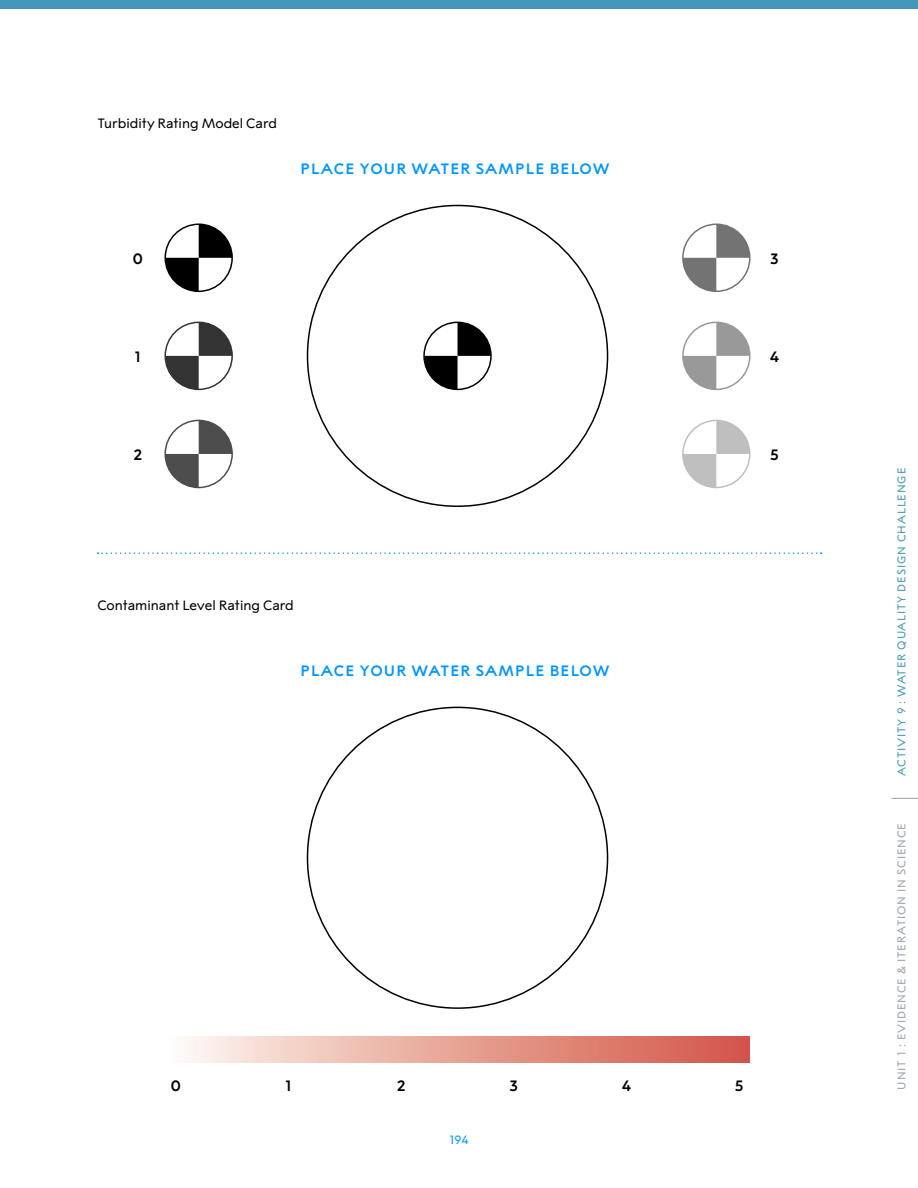
<style>
.page{position:relative;width:918px;height:1188px;background:#fff}
.page>*{position:absolute;margin:0;border:0;box-sizing:border-box;transform-origin:0 0}
.section_header{font:700 15px "Alfred Sans";letter-spacing:.075em;color:#0096ff}
.section_header-2{font:700 15px "Alfred Sans";color:#000}
.t1{font:13.5px "Alfred Sans";color:#000}
.t2{font:12px "Alfred Sans";color:#0096ff}
.t3{font:11.25px "Alfred Sans";letter-spacing:.075em;color:#4397ba}
.t4{font:11.25px "Alfred Sans";letter-spacing:.075em;color:#99a3ac}
</style>
<div class="page">
<svg style="left:892px;top:798px;width:26px;height:1px"></svg>
<div style="left:0;top:0;width:918px;height:8px;background:#4397ba"></div>
<svg style="left:424px;top:322px;width:67px;height:67px"></svg>
<svg style="left:165px;top:224px;width:67px;height:67px"></svg>
<svg style="left:683px;top:224px;width:67px;height:67px"></svg>
<svg style="left:165px;top:322px;width:67px;height:67px"></svg>
<svg style="left:683px;top:322px;width:67px;height:67px"></svg>
<svg style="left:165px;top:420px;width:67px;height:67px"></svg>
<svg style="left:683px;top:420px;width:67px;height:67px"></svg>
<div style="left:165px;top:1036px;width:585px;height:26px;background:linear-gradient(to right,#fdf9f1,#d25142)"></div>
<svg style="left:98px;top:552px;width:723px;height:2px"></svg>
<p class="t1" style="left:98px;top:115px;width:181px">Turbidity Rating Model Card</p>
<p class="section_header" style="left:301px;top:160px;width:310px">PLACE YOUR WATER SAMPLE BELOW</p>
<p class="section_header-2" style="left:133px;top:251px;width:12px">0</p>
<p class="section_header-2" style="left:770px;top:251px;width:10px">3</p>
<p class="section_header-2" style="left:135px;top:349px;width:8px">1</p>
<p class="section_header-2" style="left:770px;top:349px;width:11px">4</p>
<p class="section_header-2" style="left:134px;top:446px;width:10px">2</p>
<p class="section_header-2" style="left:770px;top:446px;width:10px">5</p>
<p class="t1" style="left:98px;top:598px;width:198px">Contaminant Level Rating Card</p>
<p class="section_header" style="left:301px;top:662px;width:310px">PLACE YOUR WATER SAMPLE BELOW</p>
<p class="section_header-2" style="left:171px;top:1077px;width:12px">0</p>
<p class="section_header-2" style="left:285px;top:1077px;width:8px">1</p>
<p class="section_header-2" style="left:397px;top:1077px;width:10px">2</p>
<p class="section_header-2" style="left:510px;top:1077px;width:10px">3</p>
<p class="section_header-2" style="left:622px;top:1077px;width:11px">4</p>
<p class="section_header-2" style="left:735px;top:1077px;width:10px">5</p>
<p class="t2" style="left:449px;top:1133px;width:21px">194</p>
<p class="t3" style="left:895px;top:776px;width:310px;rotate:-90deg">ACTIVITY 9 : WATER QUALITY DESIGN CHALLENGE</p>
<p class="t4" style="left:895px;top:1090px;width:268px;rotate:-90deg">UNIT 1 : EVIDENCE &amp; ITERATION IN SCIENCE</p>
</div>
